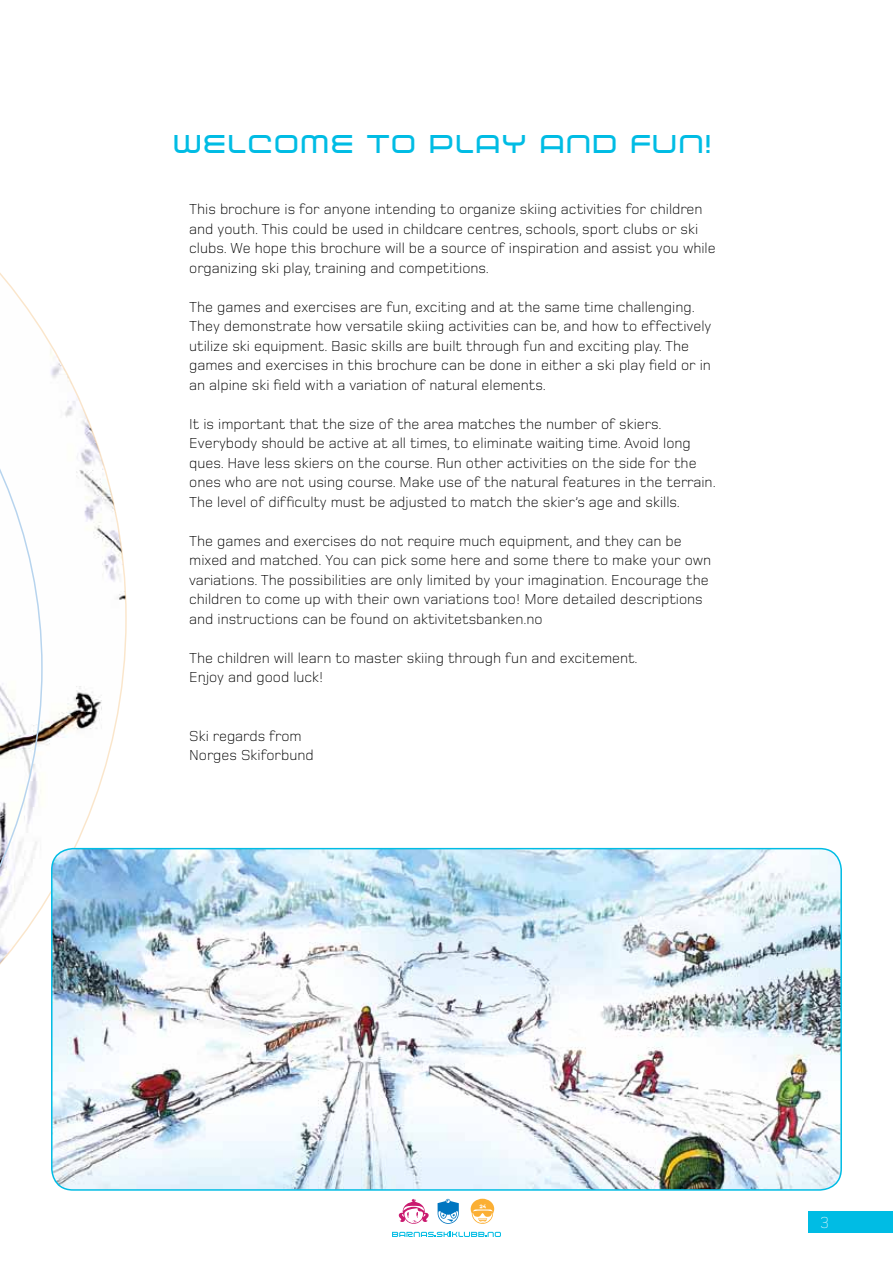
<style>
.page{position:relative;width:893px;height:1263px;background:#fff}
.page>*{position:absolute;margin:0;border:0;box-sizing:border-box;transform-origin:0 0}
.t1{font:300 36px "NSF Blessed Custom";letter-spacing:.03em;color:#00bce4}
.t2{font:200 16.5px "Foundry Monoline";color:#fff}
.t3{font:300 15px/19.5px "Foundry Monoline";color:#000}
</style>
<div class="page">
<svg style="left:43px;top:331px;width:84px;height:575px"></svg>
<svg style="left:0;top:273px;width:43px;height:692px"></svg>
<div style="left:808px;top:1211px;width:85px;height:21px;background:#00bce4"></div>
<svg style="left:398px;top:1199px;width:31px;height:25px"></svg>
<svg style="left:471px;top:1199px;width:23px;height:25px"></svg>
<svg style="left:438px;top:1199px;width:21px;height:25px"></svg>
<svg style="left:392px;top:1232px;width:109px;height:5px"></svg>
<img style="left:52px;top:849px;width:789px;height:340px">
<div style="left:51px;top:848px;width:791px;height:343px;border:2px solid #00bce4;border-radius:21px"></div>
<h1 class="t1" style="left:173px;top:122px;width:482px">welcome to play and fun</h1>
<h1 class="t1" style="left:705px;top:122px;width:8px">!</h1>
<p class="t3" style="left:189px;top:200px;width:528px">This brochure is for anyone intending to organize skiing activities for children and youth. This could be used in childcare centres, schools, sport clubs or ski clubs. We hope this brochure will be a source of inspiration and assist you while organizing ski play, training and competitions.</p>
<p class="t3" style="left:189px;top:298px;width:524px">The games and exercises are fun, exciting and at the same time challenging.<br>They demonstrate how versatile skiing activities can be, and how to effectively utilize ski equipment. Basic skills are built through fun and exciting play. The games and exercises in this brochure can be done in either a ski play field or in an alpine ski field with a variation of natural elements.</p>
<p class="t3" style="left:189px;top:415px;width:528px">It is important that the size of the area matches the number of skiers.<br>Everybody should be active at all times, to eliminate waiting time. Avoid long ques. Have less skiers on the course. Run other activities on the side for the ones who are not using course. Make use of the natural features in the terrain.<br>The level of difficulty must be adjusted to match the skier’s age and skills.</p>
<p class="t3" style="left:189px;top:532px;width:523px">The games and exercises do not require much equipment, and they can be mixed and matched. You can pick some here and some there to make your own variations. The possibilities are only limited by your imagination. Encourage the children to come up with their own variations too! More detailed descriptions and instructions can be found on aktivitetsbanken.no</p>
<p class="t3" style="left:189px;top:649px;width:450px">The children will learn to master skiing through fun and excitement.<br>Enjoy and good luck!</p>
<p class="t3" style="left:189px;top:727px;width:126px">Ski regards from<br>Norges Skiforbund</p>
<p class="t2" style="left:820px;top:1213px;width:11px">3</p>
</div>
